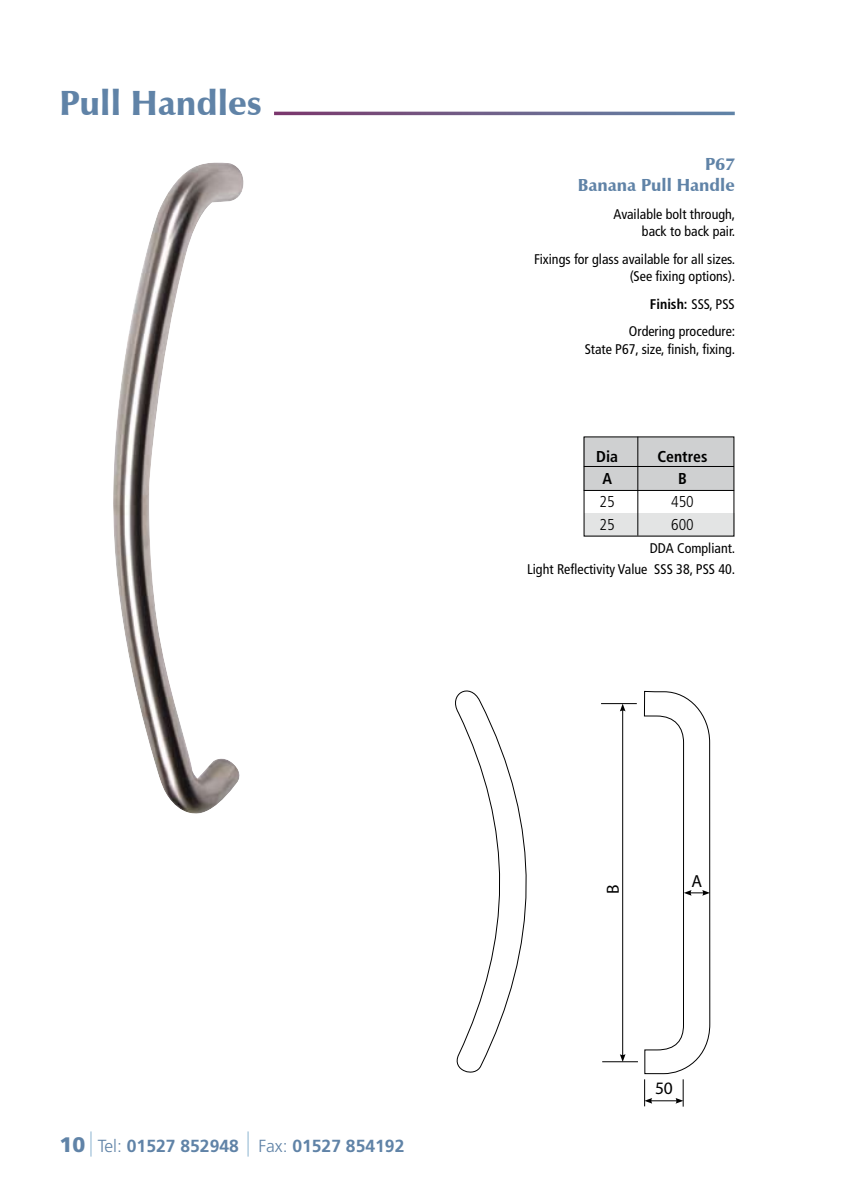
<style>
.page{position:relative;width:844px;height:1191px;background:#fff}
.page>*{position:absolute;margin:0;border:0;box-sizing:border-box;transform-origin:0 0}
.t1{font:900 35px "Zapf Humanist 601 BT";color:#6083a7}
.t2{font:700 17.5px "Frutiger";color:#6083a7}
.t3{font:900 17.5px/21px "Zapf Humanist 601 BT";color:#6083a7;text-align:right}
.t4{font:17.5px "Myriad";color:#000}
.t5{font:700 condensed 15.75px "Frutiger";color:#000}
.t6{font:300 condensed 15.75px "Frutiger";color:#000}
.t7{font:condensed 14px/17.5px "Frutiger";color:#000;text-align:right}
.s1{font-weight:900;font-size:21px}
.s2{font-weight:300}
.s3{font-weight:700}
</style>
<div class="page">
<hr style="left:90px;top:1131px;width:2px;height:25px;background:#bdd4e4">
<hr style="left:247px;top:1131px;width:2px;height:25px;background:#bdd4e4">
<svg style="left:455px;top:690px;width:72px;height:383px"></svg>
<hr style="left:601px;top:703px;width:35px;height:1px;background:#000">
<hr style="left:602px;top:1061px;width:35px;height:1px;background:#000">
<img style="left:113px;top:162px;width:131px;height:652px">
<div style="left:583px;top:437px;width:151px;height:54px;background:#cfd0d1"></div>
<div style="left:584px;top:513px;width:150px;height:23px;background:#e3e4e4"></div>
<hr style="left:583px;top:466px;width:150px;height:1px;background:#000">
<hr style="left:583px;top:490px;width:151px;height:1px;background:#000">
<hr style="left:637px;top:437px;width:1px;height:98px;background:#000">
<svg style="left:619px;top:690px;width:91px;height:416px"></svg>
<h1 class="t1" style="left:60px;top:82px;width:204px">Pull Handles</h1>
<p class="t2" style="left:60px;top:1136px;width:346px"><span class="s1">10</span> <span class="s2">Tel:</span> 01527 852948 <span class="s2">Fax:</span> 01527 854192</p>
<p class="t3" style="left:577px;top:154px;width:158px">P67<br>Banana Pull Handle</p>
<p class="t7" style="left:613px;top:205px;width:123px">Available bolt through, back to back pair.</p>
<p class="t7" style="left:534px;top:250px;width:202px">Fixings for glass available for all sizes. (See fixing options).</p>
<p class="t7" style="left:628px;top:290px;width:108px;line-height:27.5px"><span class="s3">Finish:</span> SSS, PSS<br>Ordering procedure:</p>
<p class="t7" style="left:584px;top:340px;width:152px">State P67, size, finish, fixing.</p>
<p class="t5" style="left:596px;top:447px;width:23px">Dia</p>
<p class="t5" style="left:657px;top:447px;width:52px">Centres</p>
<p class="t5" style="left:602px;top:469px;width:11px">A</p>
<p class="t5" style="left:678px;top:469px;width:10px">B</p>
<p class="t6" style="left:599px;top:493px;width:17px">25</p>
<p class="t6" style="left:671px;top:493px;width:24px">450</p>
<p class="t6" style="left:599px;top:515px;width:17px">25</p>
<p class="t6" style="left:671px;top:515px;width:24px">600</p>
<p class="t7" style="left:527px;top:538px;width:209px;line-height:21px">DDA Compliant.<br>Light Reflectivity Value SSS 38, PSS 40.</p>
<p class="t4" style="left:604px;top:893px;width:11px;rotate:-90deg">B</p>
<p class="t4" style="left:691px;top:872px;width:12px">A</p>
<p class="t4" style="left:654px;top:1079px;width:19px">50</p>
</div>
